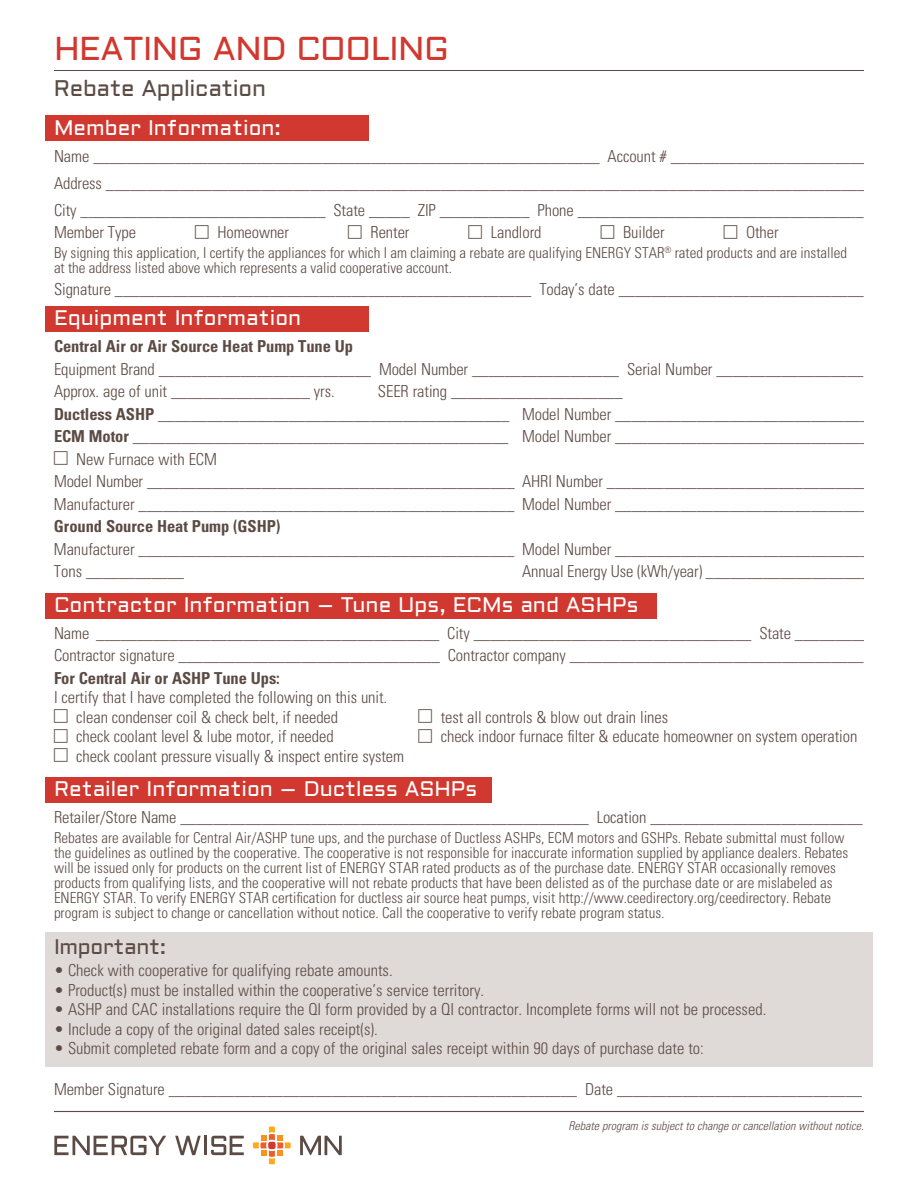
<style>
.page{position:relative;width:918px;height:1188px;background:#fff}
.page>*{position:absolute;margin:0;border:0;box-sizing:border-box;transform-origin:0 0}
.t1{font:33px "Aldrich";letter-spacing:-.015em;color:#d1382f}
.t2{font:22.5px "Aldrich";letter-spacing:-.015em;color:#5c4b44}
.t3{font:21px "Aldrich";color:#fff}
.t4{font:21px "Aldrich";letter-spacing:-.015em;color:#5c4b44}
.t5{font:300 condensed 16.5px/22.5px "Univers LT Std";letter-spacing:-.005em;color:#5c4b44}
.t6{font:700 condensed 16.5px "Univers LT Std";letter-spacing:-.005em;color:#5c4b44}
.t7{font:300 condensed 15px/15px "Univers LT Std";color:#5c4b44}
.t8{font:italic 300 condensed 12px "Univers LT Std";color:#5c4b44}
.s1{font-weight:700}
</style>
<div class="page">
<div style="left:45px;top:116px;width:324px;height:25px;background:#d1382f"></div>
<div style="left:45px;top:307px;width:324px;height:25px;background:#d1382f"></div>
<div style="left:45px;top:777px;width:447px;height:25px;background:#d1382f"></div>
<div style="left:45px;top:593px;width:612px;height:25px;background:#d1382f"></div>
<div style="left:45px;top:932px;width:828px;height:134px;background:#dfdad8"></div>
<hr style="left:54px;top:70px;width:810px;height:1px;background:#5c4b44">
<svg style="left:253px;top:1126px;width:38px;height:38px"></svg>
<svg style="left:54px;top:1136px;width:112px;height:19px"></svg>
<svg style="left:175px;top:1136px;width:26px;height:19px"></svg>
<hr style="left:204px;top:1136px;width:3px;height:19px;background:#5c4b44">
<svg style="left:211px;top:1136px;width:33px;height:19px"></svg>
<svg style="left:300px;top:1136px;width:42px;height:19px"></svg>
<hr style="left:54px;top:1111px;width:810px;height:1px;background:#5c4b44">
<h1 class="t1" style="left:54px;top:26px;width:397px">HEATING AND COOLING</h1>
<h2 class="t2" style="left:54px;top:73px;width:213px">Rebate Application</h2>
<p class="t3" style="left:54px;top:113px;width:228px">Member Information:</p>
<p class="t5" style="left:54px;top:142px;width:814px;line-height:27px;text-align:justify">Name ______________________________________________________________ Account # ________________________ Address _____________________________________________________________________________________________ City ______________________________ State _____ ZIP ___________ Phone ___________________________________</p>
<p class="t5" style="left:54px;top:221px;width:84px">Member Type</p>
<p class="t5" style="left:217px;top:221px;width:73px">Homeowner</p>
<p class="t5" style="left:371px;top:221px;width:40px">Renter</p>
<p class="t5" style="left:491px;top:221px;width:52px">Landlord</p>
<p class="t5" style="left:623px;top:221px;width:43px">Builder</p>
<p class="t5" style="left:746px;top:221px;width:34px">Other</p>
<p class="t7" style="left:54px;top:245px;width:795px">By signing this application, I certify the appliances for which I am claiming a rebate are qualifying ENERGY STAR<sup>®</sup> rated products and are installed at the address listed above which represents a valid cooperative account.</p>
<p class="t5" style="left:54px;top:278px;width:811px">Signature ___________________________________________________ Today’s date ______________________________</p>
<p class="t3" style="left:54px;top:303px;width:249px">Equipment Information</p>
<p class="t6" style="left:54px;top:336px;width:301px">Central Air or Air Source Heat Pump Tune Up</p>
<p class="t5" style="left:54px;top:357px;width:811px">Equipment Brand __________________________ Model Number __________________ Serial Number __________________<br>Approx. age of unit _________________ yrs.</p>
<p class="t5" style="left:378px;top:380px;width:246px">SEER rating _____________________</p>
<p class="t5" style="left:54px;top:402px;width:816px"><span class="s1">Ductless ASHP</span> ___________________________________________ Model Number _______________________________</p>
<p class="t5" style="left:54px;top:425px;width:816px"><span class="s1">ECM Motor</span> ______________________________________________ Model Number _______________________________</p>
<p class="t5" style="left:76px;top:447px;width:142px">New Furnace with ECM</p>
<p class="t5" style="left:54px;top:470px;width:816px">Model Number _____________________________________________ AHRI Number ________________________________</p>
<p class="t5" style="left:54px;top:492px;width:816px">Manufacturer ______________________________________________ Model Number _______________________________</p>
<p class="t6" style="left:54px;top:516px;width:228px">Ground Source Heat Pump (GSHP)</p>
<p class="t5" style="left:54px;top:537px;width:816px">Manufacturer ______________________________________________ Model Number _______________________________<br>Tons ____________</p>
<p class="t5" style="left:522px;top:560px;width:349px">Annual Energy Use (kWh/year) ____________________</p>
<p class="t3" style="left:54px;top:590px;width:586px">Contractor Information – Tune Ups, ECMs and ASHPs</p>
<p class="t5" style="left:54px;top:621px;width:816px">Name __________________________________________ City __________________________________ State _________<br>Contractor signature ________________________________ Contractor company ____________________________________</p>
<p class="t6" style="left:54px;top:668px;width:227px">For Central Air or ASHP Tune Ups:</p>
<p class="t5" style="left:76px;top:687px;width:312px;line-height:19.5px;text-indent:-22px">I certify that I have completed the following on this unit. clean condenser coil &amp; check belt, if needed</p>
<p class="t5" style="left:441px;top:705px;width:229px">test all controls &amp; blow out drain lines</p>
<p class="t5" style="left:76px;top:725px;width:259px">check coolant level &amp; lube motor, if needed</p>
<p class="t5" style="left:441px;top:725px;width:418px">check indoor furnace filter &amp; educate homeowner on system operation</p>
<p class="t5" style="left:76px;top:744px;width:329px">check coolant pressure visually &amp; inspect entire system</p>
<p class="t3" style="left:54px;top:774px;width:425px">Retailer Information – Ductless ASHPs</p>
<p class="t5" style="left:54px;top:806px;width:810px">Retailer/Store Name __________________________________________________ Location __________________________</p>
<p class="t7" style="left:54px;top:830px;width:796px">Rebates are available for Central Air/ASHP tune ups, and the purchase of Ductless ASHPs, ECM motors and GSHPs. Rebate submittal must follow the guidelines as outlined by the cooperative. The cooperative is not responsible for inaccurate information supplied by appliance dealers. Rebates will be issued only for products on the current list of ENERGY STAR rated products as of the purchase date. ENERGY STAR occasionally removes products from qualifying lists, and the cooperative will not rebate products that have been delisted as of the purchase date or are mislabeled as ENERGY STAR. To verify ENERGY STAR certification for ductless air source heat pumps, visit http://www.ceedirectory.org/ceedirectory. Rebate program is subject to change or cancellation without notice. Call the cooperative to verify rebate program status.</p>
<p class="t4" style="left:54px;top:932px;width:114px">Important:</p>
<p class="t5" style="left:54px;top:959px;width:340px">• Check with cooperative for qualifying rebate amounts.</p>
<p class="t5" style="left:54px;top:978px;width:432px">• Product(s) must be installed within the cooperative’s service territory.</p>
<p class="t5" style="left:54px;top:998px;width:714px">• ASHP and CAC installations require the QI form provided by a QI contractor. Incomplete forms will not be processed.</p>
<p class="t5" style="left:54px;top:1017px;width:325px">• Include a copy of the original dated sales receipt(s).</p>
<p class="t5" style="left:54px;top:1037px;width:651px">• Submit completed rebate form and a copy of the original sales receipt within 90 days of purchase date to:</p>
<p class="t5" style="left:54px;top:1077px;width:810px">Member Signature __________________________________________________ Date ______________________________</p>
<p class="t8" style="left:568px;top:1119px;width:297px">Rebate program is subject to change or cancellation without notice.</p>
</div>
